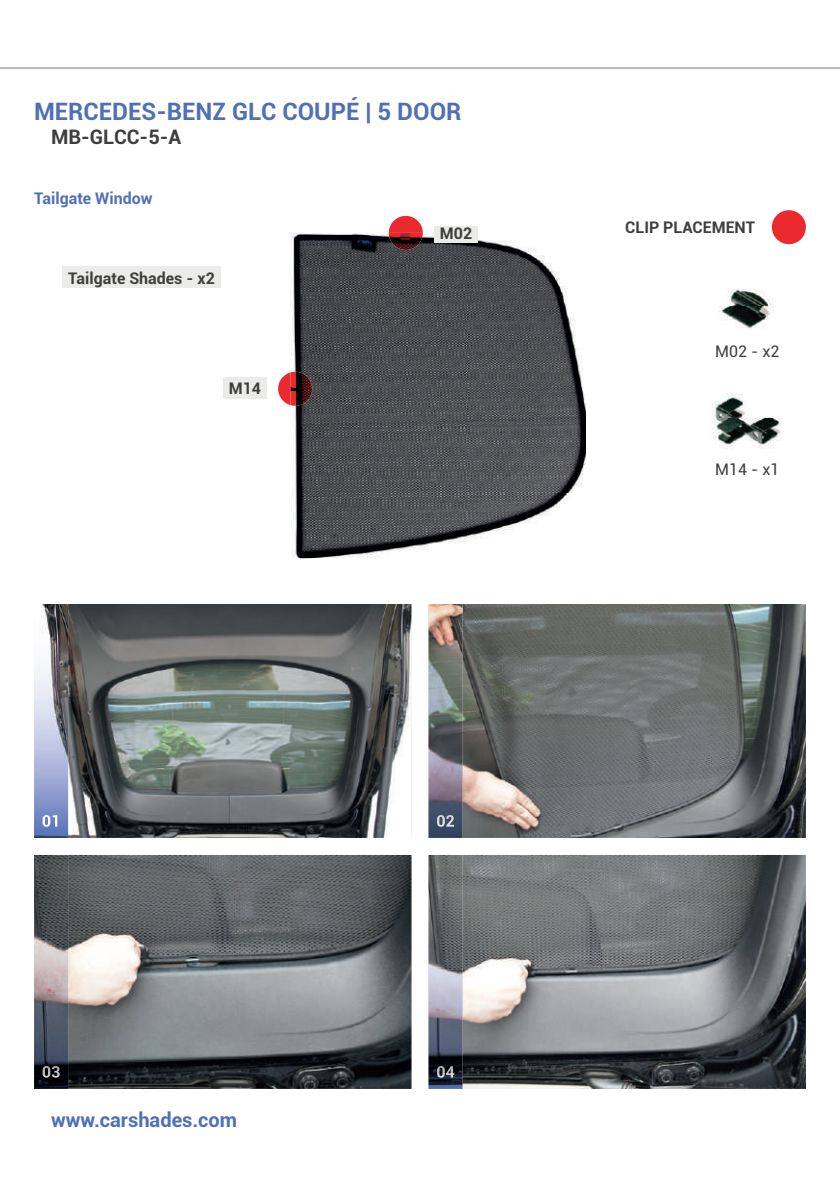
<style>
.page{position:relative;width:840px;height:1191px;background:#fff}
.page>*{position:absolute;margin:0;border:0;box-sizing:border-box;transform-origin:0 0}
.t1{font:700 24px "Roboto";color:#4f6fb6}
.t2{font:700 20px "Roboto";color:#4f6fb6}
.t3{font:700 20px "Roboto";color:#3e3e3e}
.t4{font:700 16px "Roboto";color:#3e3e3e}
.t5{font:700 16px "Roboto";color:#4f6fb6}
.t6{font:16px "Roboto";color:#3e3e3e}
</style>
<div class="page">
<hr style="left:0;top:67px;width:839px;height:2px;background:#b9b9ba">
<img style="left:290px;top:233px;width:295px;height:325px">
<img style="left:68px;top:604px;width:343px;height:234px">
<img style="left:68px;top:855px;width:343px;height:234px">
<img style="left:462px;top:604px;width:343px;height:234px">
<img style="left:462px;top:855px;width:343px;height:234px">
<div style="left:771px;top:210px;width:34px;height:34px;background:#ea2a2f;border-radius:50%"></div>
<svg style="left:388px;top:216px;width:34px;height:17px"></svg>
<img style="left:388px;top:233px;width:34px;height:17px">
<svg style="left:278px;top:372px;width:12px;height:33px"></svg>
<img style="left:290px;top:372px;width:22px;height:34px">
<div style="left:62px;top:267px;width:158px;height:21px;background:#ebebea"></div>
<img style="left:711px;top:288px;width:71px;height:161px">
<div style="left:223px;top:378px;width:43px;height:21px;background:#ebebea"></div>
<div style="left:434px;top:226px;width:43px;height:16px;background:#ebebea"></div>
<img style="left:34px;top:604px;width:34px;height:234px">
<img style="left:43px;top:815px;width:14px;height:11px">
<img style="left:34px;top:855px;width:34px;height:234px">
<img style="left:43px;top:1066px;width:17px;height:11px">
<img style="left:428px;top:604px;width:34px;height:234px">
<img style="left:437px;top:815px;width:17px;height:11px">
<img style="left:428px;top:855px;width:34px;height:234px">
<img style="left:437px;top:1066px;width:17px;height:11px">
<h1 class="t1" style="left:34px;top:95px;width:428px">MERCEDES-BENZ GLC COUPÉ | 5 DOOR</h1>
<p class="t3" style="left:51px;top:123px;width:132px">MB-GLCC-5-A</p>
<p class="t5" style="left:34px;top:187px;width:120px">Tailgate Window</p>
<p class="t4" style="left:68px;top:267px;width:148px">Tailgate Shades - x2</p>
<p class="t4" style="left:228px;top:377px;width:34px">M14</p>
<p class="t4" style="left:439px;top:222px;width:34px">M02</p>
<p class="t4" style="left:625px;top:216px;width:131px">CLIP PLACEMENT</p>
<p class="t6" style="left:714px;top:340px;width:66px">M02 - x2</p>
<p class="t6" style="left:714px;top:458px;width:66px">M14 - x1</p>
<p class="t2" style="left:51px;top:1105px;width:187px">www.carshades.com</p>
</div>
